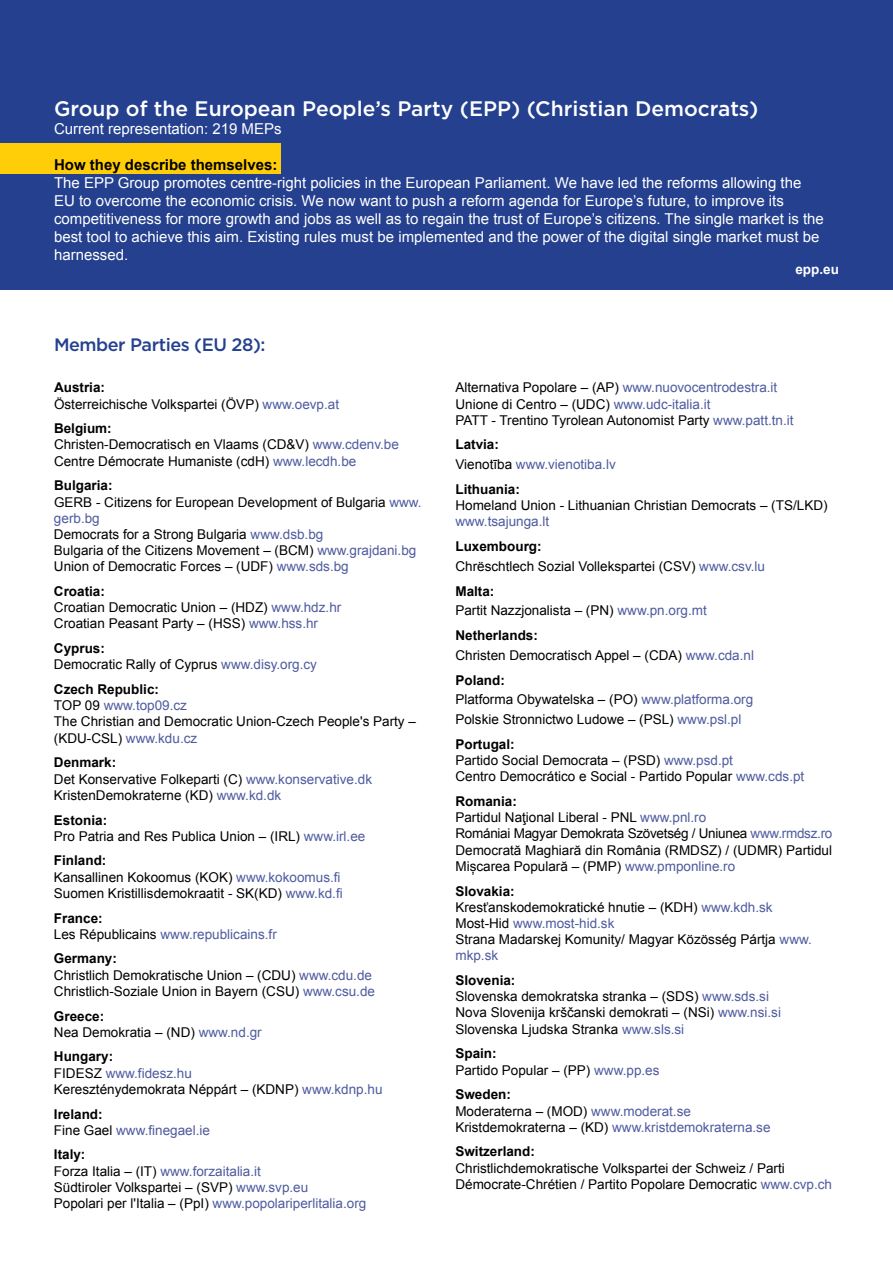
<style>
.page{position:relative;width:893px;height:1263px;background:#fff}
.page>*{position:absolute;margin:0;border:0;box-sizing:border-box;transform-origin:0 0}
.t1{font:500 21px "Gotham";color:#fff}
.t2{font:500 18px "Gotham";letter-spacing:-.025em;color:#24408f}
.t3{font:15px/18px "Arial";color:#fff}
.t4{font:700 15px "Arial";color:#000}
.t5{font:13.5px/16.2px "Arial";color:#000}
.t6{font:13.5px/16.2px "Arial";color:#4e5b9f}
.t7{font:700 13.5px "Arial";color:#000}
.t8{font:700 13.5px "Arial";color:#fff}
.s1{font-weight:700}
.s2{color:#4e5b9f}
.s3{font-weight:700;color:#000}
.s4{color:#000}
</style>
<div class="page">
<div style="left:0;top:0;width:893px;height:289px;background:#24408f"></div>
<div style="left:0;top:143px;width:280px;height:30px;background:#ffce08"></div>
<h1 class="t1" style="left:54px;top:95px;width:706px">Group of the European People’s Party (EPP) (Christian Democrats)</h1>
<p class="t3" style="left:54px;top:120px;width:229px">Current representation: 219 MEPs</p>
<p class="t4" style="left:54px;top:155px;width:225px">How they describe themselves:</p>
<p class="t3" style="left:54px;top:174px;width:771px">The EPP Group promotes centre-right policies in the European Parliament. We have led the reforms allowing the EU to overcome the economic crisis. We now want to push a reform agenda for Europe’s future, to improve its competitiveness for more growth and jobs as well as to regain the trust of Europe’s citizens. The single market is the best tool to achieve this aim. Existing rules must be implemented and the power of the digital single market must be harnessed.</p>
<p class="t8" style="left:795px;top:260px;width:45px">epp.eu</p>
<h2 class="t2" style="left:54px;top:333px;width:213px">Member Parties (EU 28):</h2>
<p class="t5" style="left:54px;top:380px;width:287px"><span class="s1">Austria:<br></span>Österreichische Volkspartei (ÖVP) <span class="s2">www.oevp.at</span></p>
<p class="t5" style="left:54px;top:420px;width:346px"><span class="s1">Belgium:<br></span>Christen-Democratisch en Vlaams (CD&amp;V) <span class="s2">www.cdenv.be<br></span>Centre Démocrate Humaniste (cdH) <span class="s2">www.lecdh.be</span></p>
<p class="t5" style="left:54px;top:478px;width:369px"><span class="s1">Bulgaria:<br></span>GERB - Citizens for European Development of Bulgaria <span class="s2">www. gerb.bg<br></span>Democrats for a Strong Bulgaria <span class="s2">www.dsb.bg<br></span>Bulgaria of the Citizens Movement – (BCM) <span class="s2">www.grajdani.bg </span>Union of Democratic Forces – (UDF) <span class="s2">www.sds.bg</span></p>
<p class="t5" style="left:54px;top:583px;width:289px"><span class="s1">Croatia:<br></span>Croatian Democratic Union – (HDZ) <span class="s2">www.hdz.hr<br></span>Croatian Peasant Party – (HSS) <span class="s2">www.hss.hr</span></p>
<p class="t5" style="left:54px;top:640px;width:265px"><span class="s1">Cyprus:<br></span>Democratic Rally of Cyprus <span class="s2">www.disy.org.cy</span></p>
<p class="t5" style="left:54px;top:681px;width:363px"><span class="s1">Czech Republic:<br></span>TOP 09 <span class="s2">www.top09.cz<br></span>The Christian and Democratic Union-Czech People's Party – (KDU-CSL) <span class="s2">www.kdu.cz</span></p>
<p class="t5" style="left:54px;top:755px;width:320px"><span class="s1">Denmark:<br></span>Det Konservative Folkeparti (C) <span class="s2">www.konservative.dk<br></span>KristenDemokraterne (KD) <span class="s2">www.kd.dk</span></p>
<p class="t5" style="left:54px;top:812px;width:313px"><span class="s1">Estonia:<br></span>Pro Patria and Res Publica Union – (IRL) <span class="s2">www.irl.ee</span></p>
<p class="t5" style="left:54px;top:853px;width:290px"><span class="s1">Finland:<br></span>Kansallinen Kokoomus (KOK) <span class="s2">www.kokoomus.fi<br></span>Suomen Kristillisdemokraatit - SK(KD) <span class="s2">www.kd.fi</span></p>
<p class="t6" style="left:54px;top:910px;width:224px"><span class="s3">France:<br></span><span class="s4">Les Républicains</span> www.republicains.fr</p>
<p class="t5" style="left:54px;top:951px;width:323px"><span class="s1">Germany:<br></span>Christlich Demokratische Union – (CDU) <span class="s2">www.cdu.de<br></span>Christlich-Soziale Union in Bayern (CSU) <span class="s2">www.csu.de</span></p>
<p class="t5" style="left:54px;top:1008px;width:209px"><span class="s1">Greece:<br></span>Nea Demokratia – (ND) <span class="s2">www.nd.gr</span></p>
<p class="t5" style="left:54px;top:1049px;width:330px"><span class="s1">Hungary:<br></span>FIDESZ <span class="s2">www.fidesz.hu<br></span>Kereszténydemokrata Néppárt – (KDNP) <span class="s2">www.kdnp.hu</span></p>
<p class="t6" style="left:54px;top:1106px;width:158px"><span class="s3">Ireland:<br></span><span class="s4">Fine Gael</span> www.finegael.ie</p>
<p class="t5" style="left:54px;top:1147px;width:314px"><span class="s1">Italy:<br></span>Forza Italia – (IT) <span class="s2">www.forzaitalia.it<br></span>Südtiroler Volkspartei – (SVP) <span class="s2">www.svp.eu<br></span>Popolari per l'Italia – (PpI) <span class="s2">www.popolariperlitalia.org</span></p>
<p class="t5" style="left:455px;top:380px;width:340px">Alternativa Popolare – (AP) <span class="s2">www.nuovocentrodestra.it<br></span>Unione di Centro – (UDC) <span class="s2">www.udc-italia.it<br></span>PATT - Trentino Tyrolean Autonomist Party <span class="s2">www.patt.tn.it</span></p>
<p class="t6" style="left:455px;top:435px;width:162px;line-height:19.8px"><span class="s3">Latvia:<br></span><span class="s4">Vienotība</span> www.vienotiba.lv</p>
<p class="t7" style="left:455px;top:480px;width:66px">Lithuania:</p>
<p class="t5" style="left:455px;top:497px;width:374px">Homeland Union - Lithuanian Christian Democrats – (TS/LKD)</p>
<p class="t6" style="left:455px;top:514px;width:95px">www.tsajunga.lt</p>
<p class="t5" style="left:455px;top:536px;width:311px;line-height:19.8px"><span class="s1">Luxembourg:<br></span>Chrëschtlech Sozial Vollekspartei (CSV) <span class="s2">www.csv.lu</span></p>
<p class="t5" style="left:455px;top:581px;width:253px;line-height:19.8px"><span class="s1">Malta:<br></span>Partit Nazzjonalista – (PN) <span class="s2">www.pn.org.mt</span></p>
<p class="t5" style="left:455px;top:626px;width:300px;line-height:19.8px"><span class="s1">Netherlands:<br></span>Christen Democratisch Appel – (CDA) <span class="s2">www.cda.nl</span></p>
<p class="t5" style="left:455px;top:670px;width:299px;line-height:19.8px"><span class="s1">Poland:<br></span>Platforma Obywatelska – (PO) <span class="s2">www.platforma.org<br></span>Polskie Stronnictwo Ludowe – (PSL) <span class="s2">www.psl.pl</span></p>
<p class="t5" style="left:455px;top:736px;width:350px"><span class="s1">Portugal:<br></span>Partido Social Democrata – (PSD) <span class="s2">www.psd.pt<br></span>Centro Democrático e Social - Partido Popular <span class="s2">www.cds.pt</span></p>
<p class="t5" style="left:455px;top:793px;width:379px"><span class="s1">Romania:<br></span>Partidul Naţional Liberal - PNL <span class="s2">www.pnl.ro<br></span>Romániai Magyar Demokrata Szövetség / Uniunea <span class="s2">www.rmdsz.ro </span>Democrată Maghiară din România (RMDSZ) / (UDMR) Partidul Mișcarea Populară – (PMP) <span class="s2">www.pmponline.ro</span></p>
<p class="t5" style="left:455px;top:883px;width:358px"><span class="s1">Slovakia:<br></span>Kresťanskodemokratické hnutie – (KDH) <span class="s2">www.kdh.sk<br></span>Most-Hid <span class="s2">www.most-hid.sk<br></span>Strana Madarskej Komunity/ Magyar Közösség Pártja <span class="s2">www. mkp.sk</span></p>
<p class="t5" style="left:455px;top:972px;width:327px"><span class="s1">Slovenia:<br></span>Slovenska demokratska stranka – (SDS) <span class="s2">www.sds.si </span>Nova Slovenija krščanski demokrati – (NSi) <span class="s2">www.nsi.si </span>Slovenska Ljudska Stranka <span class="s2">www.sls.si</span></p>
<p class="t5" style="left:455px;top:1046px;width:206px"><span class="s1">Spain:<br></span>Partido Popular – (PP) <span class="s2">www.pp.es</span></p>
<p class="t5" style="left:455px;top:1086px;width:317px"><span class="s1">Sweden:<br></span>Moderaterna – (MOD) <span class="s2">www.moderat.se<br></span>Kristdemokraterna – (KD) <span class="s2">www.kristdemokraterna.se</span></p>
<p class="t7" style="left:455px;top:1143px;width:81px">Switzerland:</p>
<p class="t5" style="left:455px;top:1160px;width:378px">Christlichdemokratische Volkspartei der Schweiz / Parti<br>Démocrate-Chrétien / Partito Popolare Democratic <span class="s2">www.cvp.ch</span></p>
</div>
